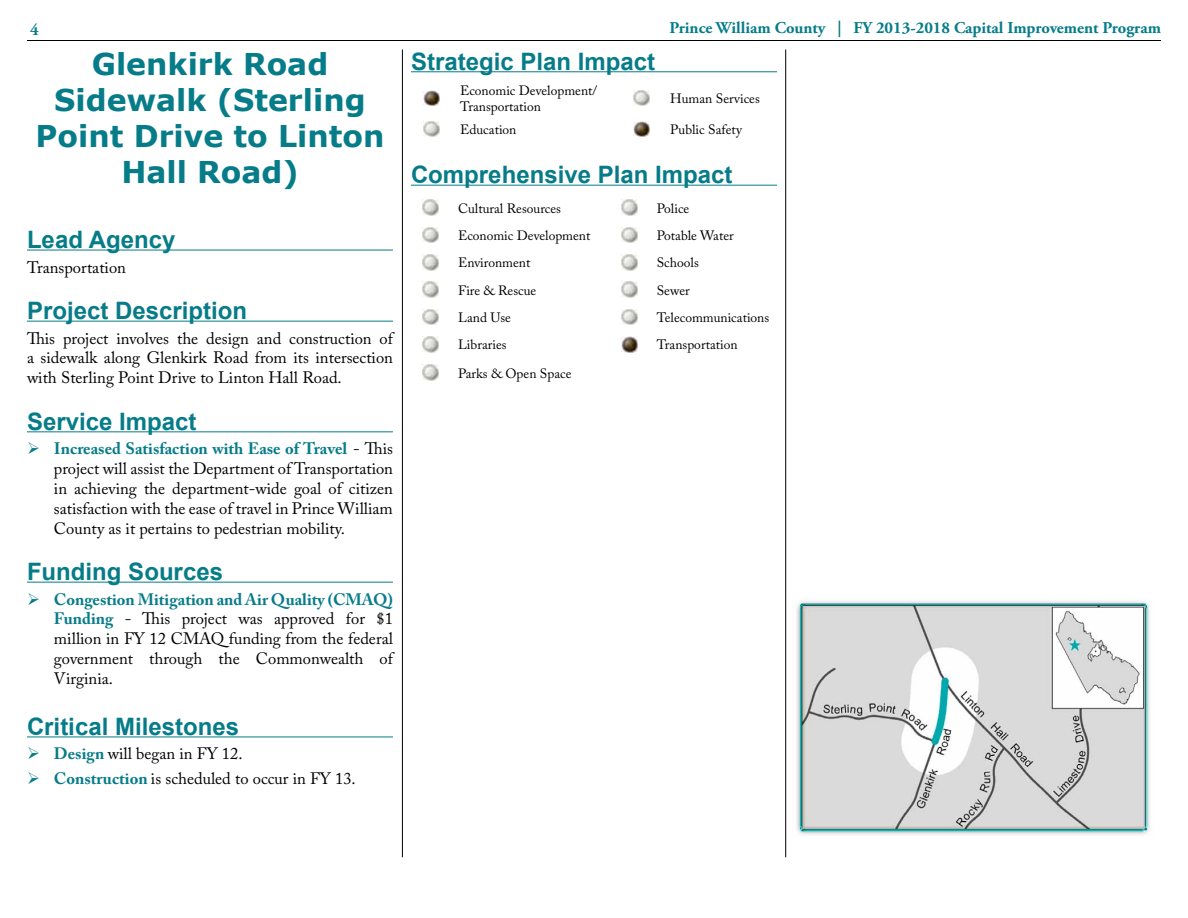
<style>
.page{position:relative;width:1188px;height:918px;background:#fff}
.page>*{position:absolute;margin:0;border:0;box-sizing:border-box;transform-origin:0 0}
.t1{font:700 30px/36px "Verdana";color:#067c89;text-align:center}
.t2{font:700 24px "Arial";color:#067c89}
.t3{font:16.5px/19.8px "Adobe Caslon Pro";color:#000;text-align:justify}
.t4{font:700 16.5px "Adobe Garamond Pro";color:#067c89}
.t5{font:13.5px/16.2px "Adobe Caslon Pro";color:#000}
.s1{color:#067c89}
.s2{font-weight:700;color:#067c89}
</style>
<div class="page">
<hr style="left:27px;top:40px;width:1134px;height:1px;background:#000">
<hr style="left:402px;top:50px;width:1px;height:807px;background:#000">
<hr style="left:785px;top:50px;width:1px;height:807px;background:#000">
<img style="left:796px;top:599px;width:354px;height:237px">
<hr style="left:27px;top:250px;width:366px;height:1px;background:#067c89">
<hr style="left:27px;top:321px;width:366px;height:1px;background:#067c89">
<hr style="left:27px;top:432px;width:366px;height:1px;background:#067c89">
<hr style="left:27px;top:582px;width:366px;height:1px;background:#067c89">
<hr style="left:27px;top:737px;width:366px;height:1px;background:#067c89">
<hr style="left:411px;top:72px;width:366px;height:1px;background:#067c89">
<hr style="left:411px;top:185px;width:366px;height:1px;background:#067c89">
<img style="left:424px;top:90px;width:15px;height:16px">
<img style="left:634px;top:90px;width:16px;height:16px">
<img style="left:424px;top:121px;width:15px;height:16px">
<img style="left:634px;top:121px;width:16px;height:16px">
<img style="left:423px;top:200px;width:15px;height:15px">
<img style="left:621px;top:200px;width:16px;height:15px">
<img style="left:423px;top:227px;width:15px;height:16px">
<img style="left:621px;top:227px;width:16px;height:16px">
<img style="left:423px;top:254px;width:15px;height:16px">
<img style="left:621px;top:254px;width:16px;height:16px">
<img style="left:423px;top:282px;width:15px;height:16px">
<img style="left:621px;top:282px;width:16px;height:16px">
<img style="left:423px;top:309px;width:15px;height:16px">
<img style="left:621px;top:309px;width:16px;height:16px">
<img style="left:423px;top:337px;width:15px;height:15px">
<img style="left:621px;top:337px;width:16px;height:15px">
<img style="left:423px;top:365px;width:15px;height:16px">
<p class="t4" style="left:30px;top:21px;width:10px">4</p>
<p class="t4" style="left:669px;top:18px;width:493px">Prince William County | FY 2013-2018 Capital Improvement Program</p>
<h1 class="t1" style="left:36px;top:46px;width:350px">Glenkirk Road<br>Sidewalk (Sterling<br>Point Drive to Linton<br>Hall Road)</h1>
<h2 class="t2" style="left:411px;top:46px;width:246px">Strategic Plan Impact</h2>
<p class="t5" style="left:460px;top:82px;width:139px">Economic Development/<br>Transportation</p>
<p class="t5" style="left:670px;top:90px;width:91px">Human Services</p>
<p class="t5" style="left:460px;top:121px;width:58px">Education</p>
<p class="t5" style="left:670px;top:121px;width:73px">Public Safety</p>
<h2 class="t2" style="left:411px;top:159px;width:323px">Comprehensive Plan Impact</h2>
<p class="t5" style="left:458px;top:200px;width:104px">Cultural Resources</p>
<p class="t5" style="left:657px;top:200px;width:34px">Police</p>
<p class="t5" style="left:458px;top:227px;width:134px">Economic Development</p>
<p class="t5" style="left:657px;top:227px;width:78px">Potable Water</p>
<p class="t5" style="left:458px;top:255px;width:74px">Environment</p>
<p class="t5" style="left:657px;top:255px;width:44px">Schools</p>
<p class="t5" style="left:458px;top:282px;width:80px">Fire &amp; Rescue</p>
<p class="t5" style="left:657px;top:282px;width:35px">Sewer</p>
<p class="t5" style="left:458px;top:309px;width:54px">Land Use</p>
<p class="t5" style="left:657px;top:309px;width:114px">Telecommunications</p>
<p class="t5" style="left:458px;top:337px;width:50px">Libraries</p>
<p class="t5" style="left:657px;top:337px;width:82px">Transportation</p>
<p class="t5" style="left:458px;top:365px;width:115px">Parks &amp; Open Space</p>
<h2 class="t2" style="left:27px;top:224px;width:150px">Lead Agency</h2>
<p class="t3" style="left:27px;top:257px;width:100px">Transportation</p>
<h2 class="t2" style="left:27px;top:295px;width:222px">Project Description</h2>
<p class="t3" style="left:27px;top:328px;width:367px">This project involves the design and construction of a sidewalk along Glenkirk Road from its intersection with Sterling Point Drive to Linton Hall Road.</p>
<h2 class="t2" style="left:27px;top:406px;width:171px">Service Impact</h2>
<p class="t3" style="left:54px;top:439px;width:341px;text-indent:-27px"><span class="s1">➢</span> <span class="s2">Increased Satisfaction with Ease of Travel</span> - This project will assist the Department of Transportation in achieving the department-wide goal of citizen satisfaction with the ease of travel in Prince William County as it pertains to pedestrian mobility.</p>
<h2 class="t2" style="left:27px;top:556px;width:198px">Funding Sources</h2>
<p class="t3" style="left:54px;top:589px;width:341px;text-indent:-27px"><span class="s1">➢</span> <span class="s2">Congestion Mitigation and Air Quality (CMAQ)<br>Funding</span> - This project was approved for $1 million in FY 12 CMAQ funding from the federal government through the Commonwealth of Virginia.</p>
<h2 class="t2" style="left:27px;top:711px;width:214px">Critical Milestones</h2>
<p class="t3" style="left:27px;top:744px;width:217px"><span class="s1">➢</span> <span class="s2">Design</span> will began in FY 12.</p>
<p class="t3" style="left:27px;top:768px;width:330px"><span class="s1">➢</span> <span class="s2">Construction</span> is scheduled to occur in FY 13.</p>
</div>
